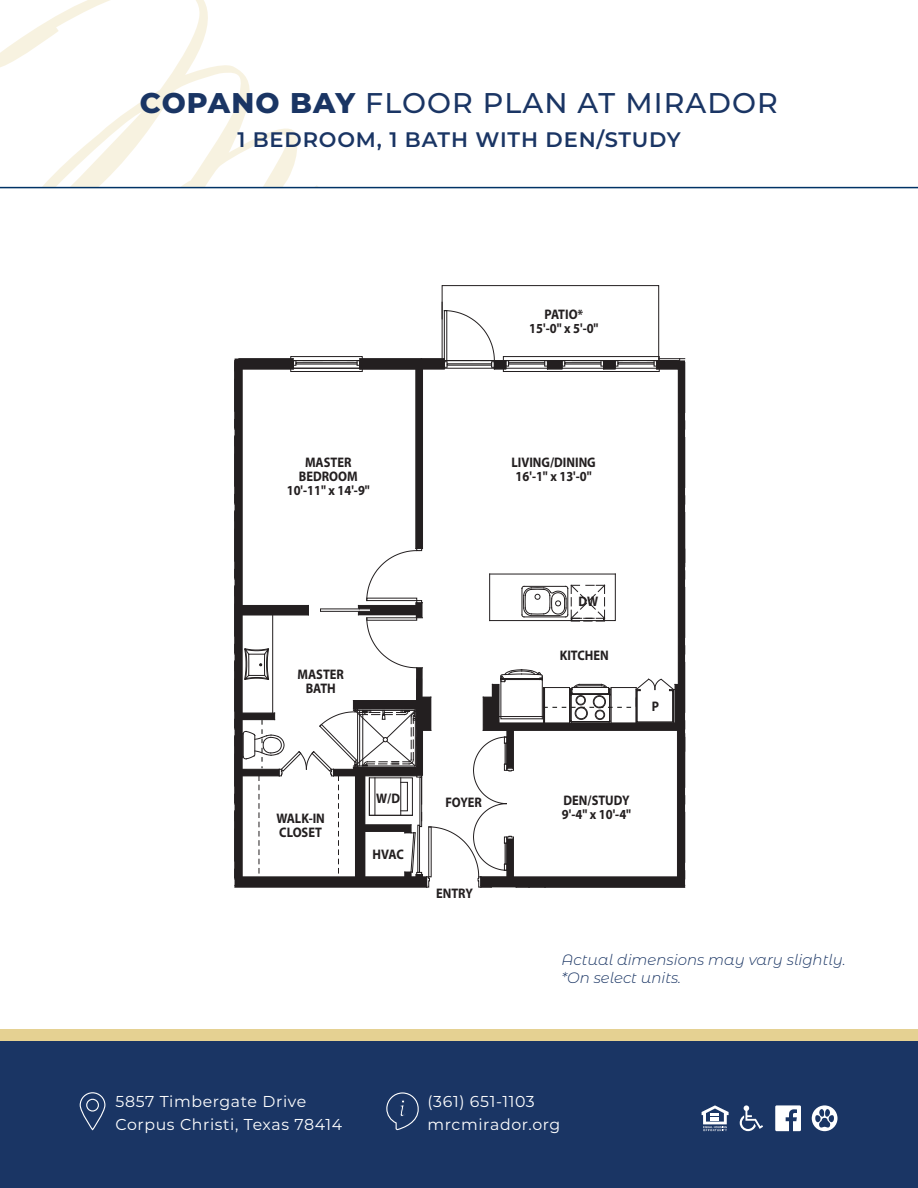
<style>
.page{position:relative;width:918px;height:1188px;background:#fff}
.page>*{position:absolute;margin:0;border:0;box-sizing:border-box;transform-origin:0 0}
.t1{font:500 28.5px "Montserrat";letter-spacing:.04em;color:#1a3564}
.t2{font:600 21px "Montserrat";letter-spacing:.04em;color:#1a3564}
.t3{font:15.75px "Montserrat";letter-spacing:.04em;color:#fff}
.t4{font:italic 300 15px/18px "Montserrat Alternates";color:#1a3564}
.t5{font:700 13.95px/14px "Myriad Pro";color:#231f20;scale:.9 1}
.s1{font-weight:800}
</style>
<div class="page">
<svg style="left:0;top:0;width:319px;height:187px"></svg>
<div style="left:0;top:1041px;width:918px;height:147px;background:#1a3564"></div>
<div style="left:0;top:1029px;width:918px;height:12px;background:#e5d192"></div>
<hr style="left:0;top:187px;width:918px;height:1px;background:#036">
<svg style="left:702px;top:1105px;width:27px;height:26px"></svg>
<svg style="left:740px;top:1105px;width:23px;height:26px"></svg>
<svg style="left:812px;top:1105px;width:26px;height:26px"></svg>
<svg style="left:775px;top:1105px;width:26px;height:26px"></svg>
<svg style="left:79px;top:1092px;width:27px;height:39px"></svg>
<svg style="left:386px;top:1092px;width:33px;height:39px"></svg>
<div style="left:442px;top:285px;width:217px;height:76px;border:1px solid #231f20"></div>
<svg style="left:235px;top:302px;width:450px;height:586px"></svg>
<p class="t1" style="left:140px;top:83px;width:640px"><span class="s1">COPANO BAY</span> FLOOR PLAN AT MIRADOR</p>
<p class="t2" style="left:237px;top:125px;width:445px">1 BEDROOM, 1 BATH WITH DEN/STUDY</p>
<p class="t5" style="left:529px;top:307px;width:78px;text-align:center">PATIO*<br>15'-0" x 5'-0"</p>
<p class="t5" style="left:287px;top:455px;width:94px;text-align:center">MASTER<br>BEDROOM<br>10'-11" x 14'-9"</p>
<p class="t5" style="left:512px;top:455px;width:95px">LIVING/DINING<br>16'-1" x 13'-0"</p>
<p class="t5" style="left:298px;top:667px;width:53px;text-align:center">MASTER<br>BATH</p>
<p class="t5" style="left:276px;top:811px;width:56px">WALK-IN<br>CLOSET</p>
<p class="t5" style="left:376px;top:791px;width:28px">W/D</p>
<p class="t5" style="left:373px;top:847px;width:36px">HVAC</p>
<p class="t5" style="left:445px;top:795px;width:42px">FOYER</p>
<p class="t5" style="left:436px;top:886px;width:42px">ENTRY</p>
<p class="t5" style="left:579px;top:594px;width:23px">DW</p>
<p class="t5" style="left:560px;top:648px;width:56px">KITCHEN</p>
<p class="t5" style="left:652px;top:699px;width:10px">P</p>
<p class="t5" style="left:562px;top:793px;width:78px">DEN/STUDY<br>9'-4" x 10'-4"</p>
<p class="t4" style="left:562px;top:950px;width:286px">Actual dimensions may vary slightly. *On select units.</p>
<p class="t3" style="left:116px;top:1091px;width:192px">5857 Timbergate Drive</p>
<p class="t3" style="left:116px;top:1114px;width:228px">Corpus Christi, Texas 78414</p>
<p class="t3" style="left:428px;top:1091px;width:109px">(361) 651-1103</p>
<p class="t3" style="left:428px;top:1114px;width:134px">mrcmirador.org</p>
</div>
